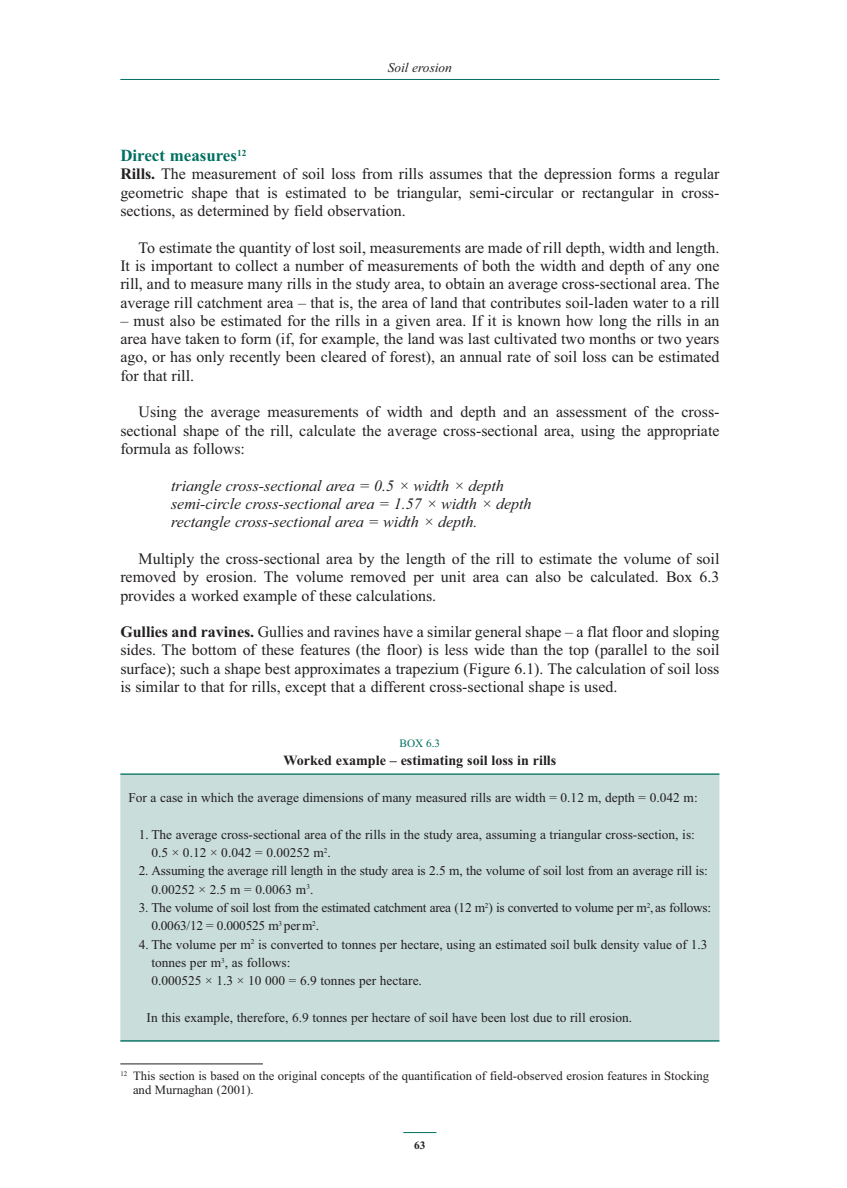
<style>
.page{position:relative;width:847px;height:1188px;background:#fff}
.page>*{position:absolute;margin:0;border:0;box-sizing:border-box;transform-origin:0 0}
.t1{font:700 16.95px "Times New Roman";color:#007061}
.t2{font:15.9px/18.3px "Times New Roman";color:#231f20;text-align:justify}
.t3{font:italic 15.9px/18.3px "Times New Roman";color:#231f20}
.t4{font:700 14.1px "Times New Roman";color:#231f20}
.t5{font:13.35px/18.3px "Times New Roman";color:#231f20}
.t6{font:13.35px/18.3px "Times New Roman";letter-spacing:-.02em;color:#231f20}
.t7{font:italic 13.35px "Times New Roman";color:#231f20}
.t8{font:12.75px/14.9px "Times New Roman";color:#231f20}
.t9{font:11.25px "Times New Roman";color:#007061}
.t10{font:700 11.25px "Times New Roman";color:#231f20}
.s1{font-weight:700}
</style>
<div class="page">
<hr style="left:403px;top:1132px;width:33px;height:1px;background:#007061">
<hr style="left:120px;top:79px;width:599px;height:1px;background:#007061">
<hr style="left:120px;top:773px;width:599px;height:2px;background:#007061">
<div style="left:120px;top:775px;width:599px;height:265px;background:#c9ddda"></div>
<hr style="left:120px;top:1040px;width:599px;height:2px;background:#007061">
<hr style="left:120px;top:1064px;width:143px;height:1px;background:#231f20">
<p class="t7" style="left:388px;top:63px;width:66px">Soil erosion</p>
<p class="t1" style="left:120px;top:150px;width:128px">Direct measures<sup>12</sup></p>
<p class="t2" style="left:120px;top:166px;width:601px"><span class="s1">Rills.</span> The measurement of soil loss from rills assumes that the depression forms a regular geometric shape that is estimated to be triangular, semi-circular or rectangular in cross&shy;sections, as determined by field observation.</p>
<p class="t2" style="left:120px;top:240px;width:601px;text-indent:18px">To estimate the quantity of lost soil, measurements are made of rill depth, width and length.<br>It is important to collect a number of measurements of both the width and depth of any one rill, and to measure many rills in the study area, to obtain an average cross-sectional area. The average rill catchment area – that is, the area of land that contributes soil-laden water to a rill</p>
<p class="t2" style="left:120px;top:313px;width:601px">– must also be estimated for the rills in a given area. If it is known how long the rills in an area have taken to form (if, for example, the land was last cultivated two months or two years ago, or has only recently been cleared of forest), an annual rate of soil loss can be estimated for that rill.</p>
<p class="t2" style="left:120px;top:404px;width:601px;text-indent:18px">Using the average measurements of width and depth and an assessment of the cross&shy;sectional shape of the rill, calculate the average cross-sectional area, using the appropriate formula as follows:</p>
<p class="t3" style="left:171px;top:478px;width:362px">triangle cross-sectional area = 0.5 × width × depth semi-circle cross-sectional area = 1.57 × width × depth rectangle cross-sectional area = width × depth.</p>
<p class="t2" style="left:120px;top:551px;width:601px;text-indent:18px">Multiply the cross-sectional area by the length of the rill to estimate the volume of soil removed by erosion. The volume removed per unit area can also be calculated. Box 6.3 provides a worked example of these calculations.</p>
<p class="t2" style="left:120px;top:624px;width:601px"><span class="s1">Gullies and ravines.</span> Gullies and ravines have a similar general shape – a flat floor and sloping sides. The bottom of these features (the floor) is less wide than the top (parallel to the soil surface); such a shape best approximates a trapezium (Figure 6.1). The calculation of soil loss is similar to that for rills, except that a different cross-sectional shape is used.</p>
<p class="t9" style="left:400px;top:739px;width:42px">BOX 6.3</p>
<p class="t4" style="left:283px;top:756px;width:274px">Worked example – estimating soil loss in rills</p>
<p class="t5" style="left:128px;top:790px;width:571px">For a case in which the average dimensions of many measured rills are width = 0.12 m, depth = 0.042 m:</p>
<p class="t5" style="left:151px;top:826px;width:545px;text-indent:-13px">1. The average cross-sectional area of the rills in the study area, assuming a triangular cross-section, is:<br>0.5 × 0.12 × 0.042 = 0.00252 m<sup>2</sup>.</p>
<p class="t5" style="left:151px;top:863px;width:558px;text-indent:-13px">2. Assuming the average rill length in the study area is 2.5 m, the volume of soil lost from an average rill is:<br>0.00252 × 2.5 m = 0.0063 m<sup>3</sup>.</p>
<p class="t6" style="left:151px;top:900px;width:561px;text-indent:-13px">3. The volume of soil lost from the estimated catchment area (12 m<sup>2</sup>) is converted to volume per m<sup>2</sup>, as follows:<br>0.0063/12 = 0.000525 m<sup>3</sup> perm<sup>2</sup>.</p>
<p class="t5" style="left:151px;top:936px;width:558px;text-indent:-13px">4. The volume per m<sup>2</sup> is converted to tonnes per hectare, using an estimated soil bulk density value of 1.3 tonnes per m<sup>3</sup>, as follows:<br>0.000525 × 1.3 × 10 000 = 6.9 tonnes per hectare.</p>
<p class="t5" style="left:147px;top:1010px;width:487px">In this example, therefore, 6.9 tonnes per hectare of soil have been lost due to rill erosion.</p>
<p class="t8" style="left:133px;top:1069px;width:578px;text-indent:-13px"><sup>12</sup> This section is based on the original concepts of the quantification of field-observed erosion features in Stocking and Murnaghan (2001).</p>
<p class="t10" style="left:414px;top:1141px;width:13px">63</p>
</div>
